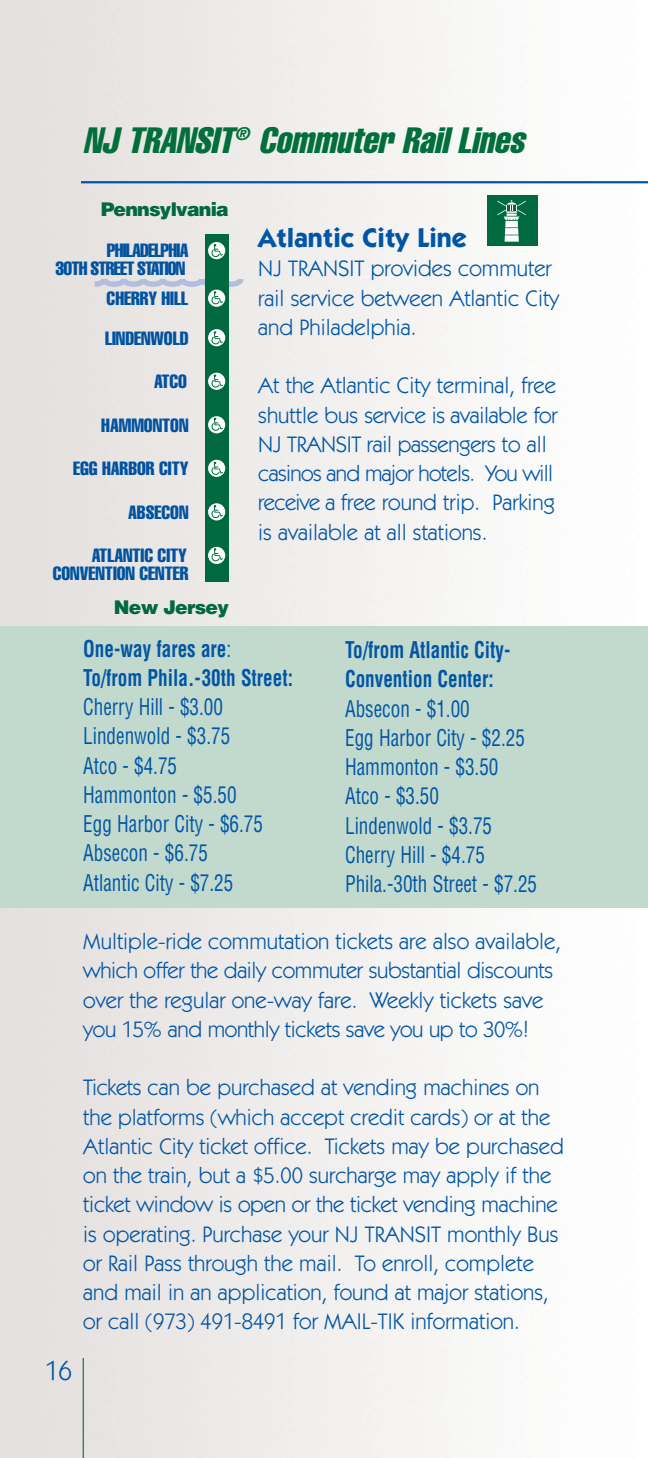
<style>
.page{position:relative;width:648px;height:1458px;background:#fff}
.page>*{position:absolute;margin:0;border:0;box-sizing:border-box;transform-origin:0 0}
.t1{font:italic extra-condensed 36px "Helvetica";color:#006f3c}
.t2{font:700 27px "Itc Kabel";color:#0155a5}
.t3{font:27px "Itc Kabel";color:#0155a5}
.t4{font:22.5px/29.2px "Itc Kabel";color:#0155a5}
.t5{font:condensed 22.5px/29.2px "Helvetica";color:#0155a5;scale:.85 1}
.t6{font:700 condensed 22.5px/29.2px "Helvetica";color:#0155a5;scale:.85 1}
.t7{font:extra-condensed 18.9px/39.6px "Helvetica";color:#0153a0}
.t8{font:extra-condensed 18.9px/17.6px "Helvetica";letter-spacing:-.04em;color:#0153a0;text-align:right}
.t9{font:900 18.9px "Helvetica";letter-spacing:-.04em;color:#00693f}
.s1{font-weight:400}
</style>
<div class="page">
<img style="left:0;top:0;width:648px;height:1458px">
<div style="left:0;top:626px;width:648px;height:282px;background:#c2dacd"></div>
<hr style="left:83px;top:1358px;width:1px;height:100px;background:#006f3c">
<div style="left:205px;top:234px;width:24px;height:348px;background:#00693f"></div>
<div style="left:208px;top:242px;width:17px;height:17px;background:#fff;border-radius:50%"></div>
<svg style="left:208px;top:290px;width:17px;height:17px"></svg>
<svg style="left:208px;top:329px;width:17px;height:17px"></svg>
<svg style="left:208px;top:373px;width:17px;height:17px"></svg>
<svg style="left:208px;top:416px;width:17px;height:17px"></svg>
<svg style="left:208px;top:460px;width:17px;height:17px"></svg>
<svg style="left:208px;top:503px;width:17px;height:17px"></svg>
<svg style="left:208px;top:547px;width:17px;height:17px"></svg>
<svg style="left:211px;top:244px;width:12px;height:13px"></svg>
<svg style="left:89px;top:274px;width:155px;height:30px"></svg>
<svg style="left:211px;top:331px;width:12px;height:13px"></svg>
<svg style="left:211px;top:374px;width:12px;height:14px"></svg>
<svg style="left:211px;top:418px;width:12px;height:13px"></svg>
<svg style="left:211px;top:505px;width:12px;height:13px"></svg>
<svg style="left:211px;top:462px;width:12px;height:13px"></svg>
<svg style="left:212px;top:548px;width:11px;height:13px"></svg>
<hr style="left:81px;top:181px;width:567px;height:2px;background:#0155a5">
<div style="left:487px;top:196px;width:50px;height:50px;background:#00693f"></div>
<div style="left:505px;top:221px;width:13px;height:6px;background:#fff"></div>
<div style="left:505px;top:235px;width:14px;height:7px;background:#fff"></div>
<div style="left:505px;top:228px;width:13px;height:7px;background:#fff"></div>
<svg style="left:497px;top:200px;width:29px;height:20px"></svg>
<h1 class="t1" style="left:83px;top:127px;width:449px">NJ TRANSIT<sup>®</sup> Commuter Rail Lines</h1>
<p class="t9" style="left:101px;top:198px;width:130px">Pennsylvania</p>
<p class="t8" style="left:56px;top:243px;width:134px">PHILADELPHIA<br>30TH STREET STATION</p>
<p class="t7" style="left:105px;top:280px;width:85px">CHERRY HILL<br>LINDENWOLD</p>
<p class="t7" style="left:154px;top:363px;width:34px">ATCO</p>
<p class="t7" style="left:101px;top:406px;width:89px">HAMMONTON</p>
<p class="t7" style="left:73px;top:450px;width:117px">EGG HARBOR CITY</p>
<p class="t7" style="left:128px;top:494px;width:62px">ABSECON</p>
<p class="t7" style="left:53px;top:548px;width:137px;line-height:17.6px;text-align:right">ATLANTIC CITY<br>CONVENTION CENTER</p>
<p class="t9" style="left:114px;top:597px;width:116px">New Jersey</p>
<p class="t2" style="left:258px;top:228px;width:210px">Atlantic City Line</p>
<p class="t4" style="left:258px;top:256px;width:302px">NJ TRANSIT provides commuter rail service between Atlantic City and Philadelphia.</p>
<p class="t4" style="left:258px;top:373px;width:301px">At the Atlantic City terminal, free shuttle bus service is available for NJ TRANSIT rail passengers to all casinos and major hotels. You will receive a free round trip. Parking is available at all stations.</p>
<p class="t3" style="left:45px;top:1361px;width:28px">16</p>
<p class="t6" style="left:83px;top:634px;width:248px">One-way fares are<span class="s1">:<br></span>To/from Phila.-30th Street:</p>
<p class="t5" style="left:83px;top:693px;width:213px">Cherry Hill - $3.00<br>Lindenwold - $3.75<br>Atco - $4.75<br>Hammonton - $5.50<br>Egg Harbor City - $6.75<br>Absecon - $6.75<br>Atlantic City - $7.25</p>
<p class="t4" style="left:83px;top:928px;width:479px">Multiple-ride commutation tickets are also available, which offer the daily commuter substantial discounts over the regular one-way fare. Weekly tickets save you 15% and monthly tickets save you up to 30%!</p>
<p class="t4" style="left:83px;top:1075px;width:482px">Tickets can be purchased at vending machines on the platforms (which accept credit cards) or at the Atlantic City ticket office. Tickets may be purchased on the train, but a $5.00 surcharge may apply if the ticket window is open or the ticket vending machine is operating. Purchase your NJ TRANSIT monthly Bus or Rail Pass through the mail. To enroll, complete and mail in an application, found at major stations, or call (973) 491-8491 for MAIL-TIK information.</p>
<p class="t6" style="left:345px;top:636px;width:196px">To/from Atlantic City-<br>Convention Center:</p>
<p class="t5" style="left:345px;top:694px;width:228px">Absecon - $1.00<br>Egg Harbor City - $2.25<br>Hammonton - $3.50<br>Atco - $3.50<br>Lindenwold - $3.75<br>Cherry Hill - $4.75<br>Phila.-30th Street - $7.25</p>
</div>
